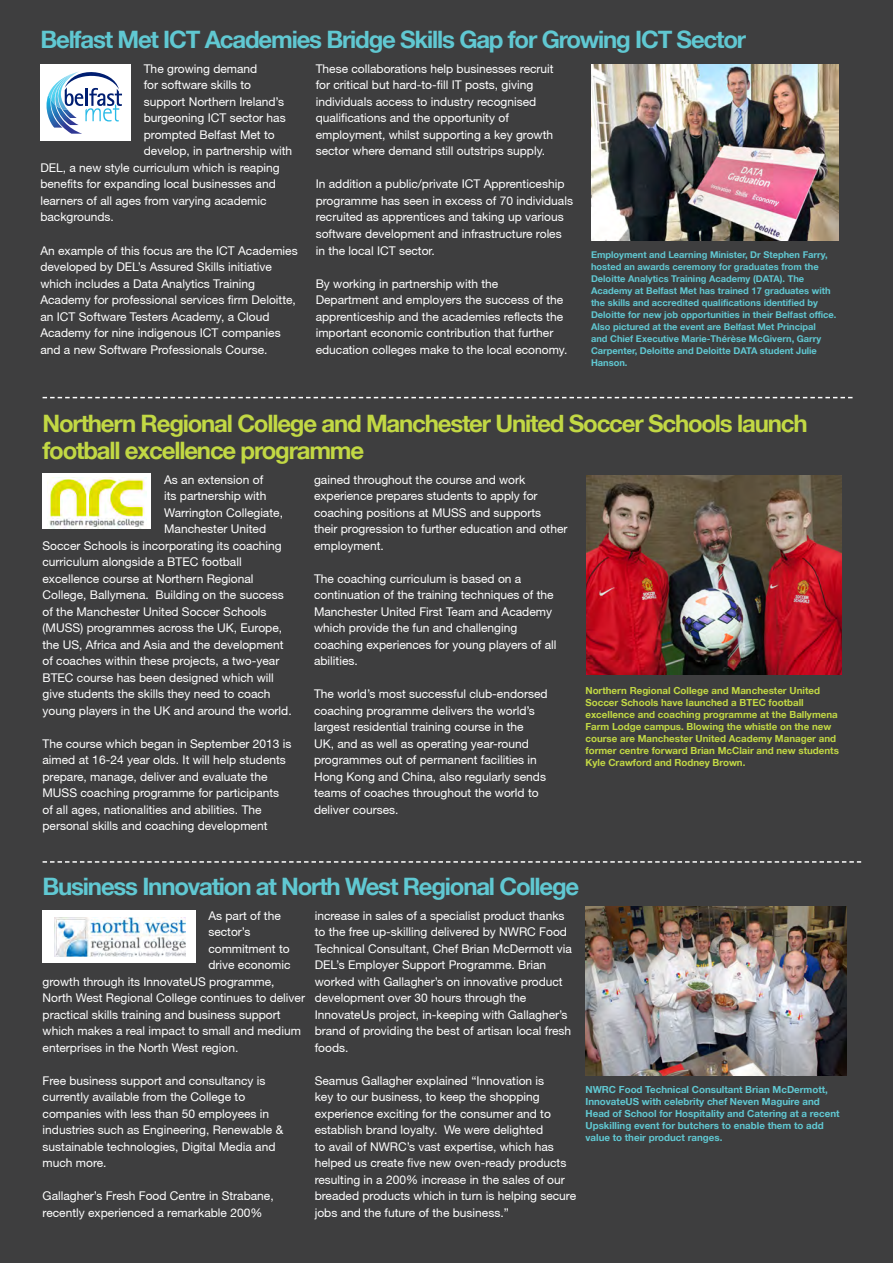
<style>
.page{position:relative;width:893px;height:1263px;background:#3e3e3f}
.page>*{position:absolute;margin:0;border:0;box-sizing:border-box;transform-origin:0 0}
.t1{font:700 24px "Helvetica 75";letter-spacing:-.05em;color:#60c8d2}
.t2{font:700 24px/27px "Helvetica 75";letter-spacing:-.05em;color:#c2d844}
.t3{font:12px/16.5px "Helvetica 55 Roman";color:#fff}
.t4{font:700 9.75px/12px "Helvetica 75";color:#c2d844}
.t5{font:700 9.75px/12px "Helvetica 75";color:#60c8d2}
.t6{font:700 9.3px/12px "Helvetica 75";color:#60c8d2}
</style>
<div class="page">
<img style="left:591px;top:64px;width:248px;height:176px">
<img style="left:587px;top:475px;width:254px;height:199px">
<div style="left:40px;top:64px;width:91px;height:77px;background:#fff"></div>
<svg style="left:46px;top:71px;width:76px;height:63px"></svg>
<img style="left:585px;top:907px;width:262px;height:169px">
<div style="left:43px;top:910px;width:153px;height:53px;background:#fff"></div>
<img style="left:54px;top:918px;width:132px;height:38px">
<div style="left:43px;top:473px;width:108px;height:56px;background:#fff"></div>
<img style="left:47px;top:478px;width:99px;height:51px">
<svg style="left:43px;top:397px;width:810px;height:1px"></svg>
<svg style="left:43px;top:861px;width:818px;height:2px"></svg>
<h1 class="t1" style="left:40px;top:25px;width:707px">Belfast Met ICT Academies Bridge Skills Gap for Growing ICT Sector</h1>
<p class="t3" style="left:144px;top:60px;width:115px">The growing demand</p>
<p class="t3" style="left:144px;top:77px;width:109px">for software skills to</p>
<p class="t3" style="left:144px;top:93px;width:142px">support Northern Ireland’s</p>
<p class="t3" style="left:144px;top:110px;width:143px">burgeoning ICT sector has</p>
<p class="t3" style="left:144px;top:126px;width:132px">prompted Belfast Met to</p>
<p class="t3" style="left:144px;top:143px;width:150px">develop, in partnership with</p>
<p class="t3" style="left:40px;top:159px;width:241px">DEL, a new style curriculum which is reaping</p>
<p class="t3" style="left:40px;top:176px;width:237px">benefits for expanding local businesses and</p>
<p class="t3" style="left:40px;top:192px;width:228px">learners of all ages from varying academic</p>
<p class="t3" style="left:40px;top:209px;width:75px">backgrounds.</p>
<p class="t3" style="left:40px;top:242px;width:259px">An example of this focus are the ICT Academies developed by DEL’s Assured Skills initiative which includes a Data Analytics Training Academy for professional services firm Deloitte, an ICT Software Testers Academy, a Cloud Academy for nine indigenous ICT companies and a new Software Professionals Course.</p>
<p class="t3" style="left:316px;top:60px;width:240px">These collaborations help businesses recruit for critical but hard-to-fill IT posts, giving individuals access to industry recognised qualifications and the opportunity of employment, whilst supporting a key growth sector where demand still outstrips supply.</p>
<p class="t3" style="left:316px;top:176px;width:259px">In addition a public/private ICT Apprenticeship programme has seen in excess of 70 individuals recruited as apprentices and taking up various software development and infrastructure roles in the local ICT sector.</p>
<p class="t3" style="left:316px;top:275px;width:253px">By working in partnership with the<br>Department and employers the success of the apprenticeship and the academies reflects the important economic contribution that further education colleges make to the local economy.</p>
<p class="t6" style="left:591px;top:248px;width:247px">Employment and Learning Minister, Dr Stephen Farry, hosted an awards ceremony for graduates from the Deloitte Analytics Training Academy (DATA). The Academy at Belfast Met has trained 17 graduates with the skills and accredited qualifications identified by Deloitte for new job opportunities in their Belfast office.<br>Also pictured at the event are Belfast Met Principal<br>and Chief Executive Marie-Thérèse McGivern, Garry Carpenter, Deloitte and Deloitte DATA student Julie Hanson.</p>
<h1 class="t2" style="left:43px;top:409px;width:767px">Northern Regional College and Manchester United Soccer Schools launch football excellence programme</h1>
<p class="t3" style="left:164px;top:471px;width:101px">As an extension of</p>
<p class="t3" style="left:164px;top:488px;width:104px">its partnership with</p>
<p class="t3" style="left:164px;top:504px;width:120px">Warrington Collegiate,</p>
<p class="t3" style="left:164px;top:521px;width:104px">Manchester United</p>
<p class="t3" style="left:43px;top:537px;width:241px">Soccer Schools is incorporating its coaching</p>
<p class="t3" style="left:43px;top:554px;width:201px">curriculum alongside a BTEC football</p>
<p class="t3" style="left:43px;top:570px;width:213px">excellence course at Northern Regional</p>
<p class="t3" style="left:43px;top:587px;width:243px">College, Ballymena. Building on the success</p>
<p class="t3" style="left:43px;top:603px;width:226px">of the Manchester United Soccer Schools</p>
<p class="t3" style="left:43px;top:620px;width:241px">(MUSS) programmes across the UK, Europe,</p>
<p class="t3" style="left:43px;top:636px;width:242px">the US, Africa and Asia and the development</p>
<p class="t3" style="left:43px;top:653px;width:238px">of coaches within these projects, a two-year</p>
<p class="t3" style="left:43px;top:669px;width:233px">BTEC course has been designed which will</p>
<p class="t3" style="left:43px;top:686px;width:230px">give students the skills they need to coach</p>
<p class="t3" style="left:43px;top:702px;width:251px">young players in the UK and around the world.</p>
<p class="t3" style="left:43px;top:735px;width:250px">The course which began in September 2013 is aimed at 16-24 year olds. It will help students prepare, manage, deliver and evaluate the MUSS coaching programme for participants of all ages, nationalities and abilities. The personal skills and coaching development</p>
<p class="t3" style="left:314px;top:471px;width:255px">gained throughout the course and work experience prepares students to apply for coaching positions at MUSS and supports their progression to further education and other employment.</p>
<p class="t3" style="left:314px;top:570px;width:244px">The coaching curriculum is based on a continuation of the training techniques of the Manchester United First Team and Academy which provide the fun and challenging coaching experiences for young players of all abilities.</p>
<p class="t3" style="left:314px;top:686px;width:235px">The world’s most successful club-endorsed coaching programme delivers the world’s largest residential training course in the<br>UK, and as well as operating year-round programmes out of permanent facilities in Hong Kong and China, also regularly sends teams of coaches throughout the world to deliver courses.</p>
<p class="t4" style="left:585px;top:684px;width:255px">Northern Regional College and Manchester United Soccer Schools have launched a BTEC football excellence and coaching programme at the Ballymena Farm Lodge campus. Blowing the whistle on the new course are Manchester United Academy Manager and former centre forward Brian McClair and new students Kyle Crawford and Rodney Brown.</p>
<h1 class="t1" style="left:43px;top:871px;width:538px">Business Innovation at North West Regional College</h1>
<p class="t3" style="left:208px;top:907px;width:74px">As part of the</p>
<p class="t3" style="left:208px;top:923px;width:43px">sector’s</p>
<p class="t3" style="left:208px;top:940px;width:83px">commitment to</p>
<p class="t3" style="left:208px;top:956px;width:84px">drive economic</p>
<p class="t3" style="left:43px;top:973px;width:234px">growth through its InnovateUS programme,</p>
<p class="t3" style="left:43px;top:989px;width:264px">North West Regional College continues to deliver</p>
<p class="t3" style="left:43px;top:1006px;width:240px">practical skills training and business support</p>
<p class="t3" style="left:43px;top:1022px;width:260px">which makes a real impact to small and medium</p>
<p class="t3" style="left:43px;top:1039px;width:197px">enterprises in the North West region.</p>
<p class="t3" style="left:43px;top:1072px;width:242px">Free business support and consultancy is currently available from the College to companies with less than 50 employees in industries such as Engineering, Renewable &amp; sustainable technologies, Digital Media and much more.</p>
<p class="t3" style="left:43px;top:1187px;width:233px">Gallagher’s Fresh Food Centre in Strabane, recently experienced a remarkable 200%</p>
<p class="t3" style="left:315px;top:907px;width:259px">increase in sales of a specialist product thanks to the free up-skilling delivered by NWRC Food Technical Consultant, Chef Brian McDermott via DEL’s Employer Support Programme. Brian worked with Gallagher’s on innovative product development over 30 hours through the InnovateUs project, in-keeping with Gallagher’s brand of providing the best of artisan local fresh foods.</p>
<p class="t3" style="left:315px;top:1072px;width:263px">Seamus Gallagher explained “Innovation is<br>key to our business, to keep the shopping experience exciting for the consumer and to establish brand loyalty. We were delighted<br>to avail of NWRC’s vast expertise, which has helped us create five new oven-ready products resulting in a 200% increase in the sales of our breaded products which in turn is helping secure jobs and the future of the business.”</p>
<p class="t5" style="left:585px;top:1084px;width:256px">NWRC Food Technical Consultant Brian McDermott, InnovateUS with celebrity chef Neven Maguire and Head of School for Hospitality and Catering at a recent Upskilling event for butchers to enable them to add value to their product ranges.</p>
</div>
